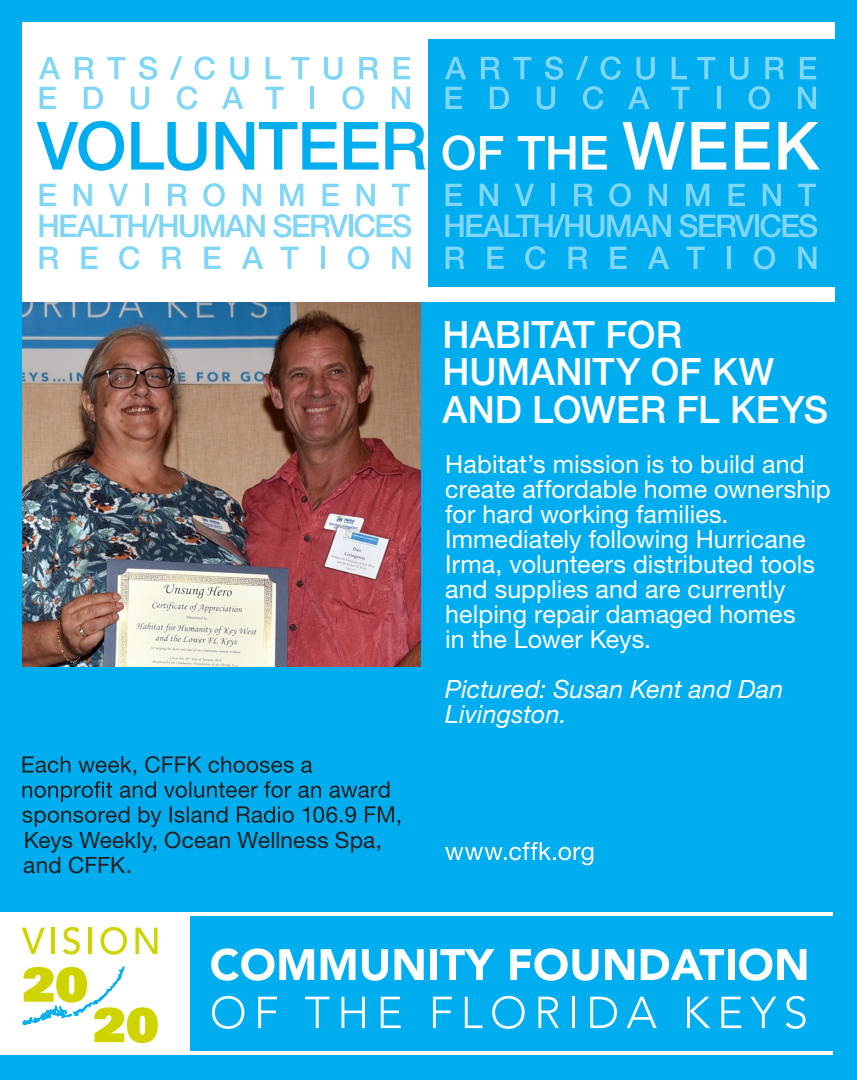
<style>
.page{position:relative;width:857px;height:1080px;background:#00aeef}
.page>*{position:absolute;margin:0;border:0;box-sizing:border-box;transform-origin:0 0}
.t1{font:500 37.5px/37.5px "Helvetica Neue";color:#fff}
.t2{font:25px/25px "Helvetica Neue";letter-spacing:.005em;color:#fff}
.t3{font:italic 25px/25px "Helvetica Neue";letter-spacing:.01em;color:#fff}
.t4{font:22.5px/25px "Helvetica Neue";letter-spacing:.01em;color:#231f20}
</style>
<div class="page">
<svg style="left:22px;top:756px;width:378px;height:71px"></svg>
<div style="left:0;top:911px;width:832px;height:147px;background:#fff"></div>
<svg style="left:23px;top:967px;width:135px;height:76px"></svg>
<svg style="left:22px;top:928px;width:23px;height:26px"></svg>
<hr style="left:51px;top:928px;width:4px;height:26px;background:#cfd400">
<svg style="left:63px;top:927px;width:17px;height:28px"></svg>
<hr style="left:88px;top:928px;width:4px;height:26px;background:#cfd400">
<svg style="left:100px;top:927px;width:27px;height:28px"></svg>
<svg style="left:135px;top:928px;width:22px;height:26px"></svg>
<div style="left:191px;top:916px;width:641px;height:135px;background:#00aeef"></div>
<svg style="left:211px;top:948px;width:103px;height:33px"></svg>
<svg style="left:321px;top:949px;width:34px;height:31px"></svg>
<svg style="left:362px;top:949px;width:26px;height:32px"></svg>
<svg style="left:394px;top:949px;width:30px;height:31px"></svg>
<div style="left:430px;top:949px;width:7px;height:31px;background:#fff"></div>
<svg style="left:440px;top:949px;width:54px;height:31px"></svg>
<svg style="left:510px;top:948px;width:88px;height:33px"></svg>
<svg style="left:605px;top:949px;width:29px;height:31px"></svg>
<svg style="left:641px;top:949px;width:83px;height:31px"></svg>
<div style="left:727px;top:949px;width:7px;height:31px;background:#fff"></div>
<svg style="left:739px;top:948px;width:67px;height:33px"></svg>
<svg style="left:212px;top:996px;width:32px;height:33px"></svg>
<svg style="left:258px;top:997px;width:19px;height:31px"></svg>
<svg style="left:305px;top:997px;width:24px;height:31px"></svg>
<svg style="left:341px;top:997px;width:24px;height:31px"></svg>
<svg style="left:381px;top:997px;width:20px;height:31px"></svg>
<svg style="left:433px;top:997px;width:19px;height:31px"></svg>
<svg style="left:465px;top:997px;width:17px;height:31px"></svg>
<svg style="left:492px;top:996px;width:33px;height:33px"></svg>
<svg style="left:538px;top:997px;width:21px;height:31px"></svg>
<hr style="left:572px;top:997px;width:3px;height:31px;background:#fff">
<svg style="left:590px;top:997px;width:27px;height:31px"></svg>
<svg style="left:627px;top:997px;width:29px;height:31px"></svg>
<svg style="left:687px;top:997px;width:23px;height:31px"></svg>
<svg style="left:721px;top:997px;width:20px;height:31px"></svg>
<svg style="left:750px;top:997px;width:26px;height:31px"></svg>
<svg style="left:785px;top:996px;width:20px;height:33px"></svg>
<hr style="left:0;top:911px;width:832px;height:2px;background:#00aeef">
<hr style="left:0;top:1055px;width:832px;height:3px;background:#00aeef">
<svg style="left:445px;top:842px;width:148px;height:23px"></svg>
<img style="left:22px;top:302px;width:399px;height:364px">
<div style="left:22px;top:22px;width:812px;height:280px;background:#fff"></div>
<div style="left:428px;top:40px;width:406px;height:247px;background:#00aeef"></div>
<svg style="left:40px;top:247px;width:18px;height:22px"></svg>
<svg style="left:81px;top:247px;width:17px;height:22px"></svg>
<svg style="left:119px;top:246px;width:20px;height:24px"></svg>
<svg style="left:162px;top:247px;width:19px;height:22px"></svg>
<svg style="left:204px;top:247px;width:17px;height:22px"></svg>
<svg style="left:242px;top:247px;width:21px;height:22px"></svg>
<svg style="left:280px;top:247px;width:18px;height:22px"></svg>
<hr style="left:321px;top:247px;width:3px;height:22px;background:#00aeef">
<svg style="left:348px;top:246px;width:21px;height:24px"></svg>
<svg style="left:392px;top:247px;width:18px;height:22px"></svg>
<svg style="left:445px;top:247px;width:19px;height:22px"></svg>
<svg style="left:487px;top:247px;width:17px;height:22px"></svg>
<svg style="left:525px;top:246px;width:20px;height:24px"></svg>
<svg style="left:568px;top:247px;width:19px;height:22px"></svg>
<svg style="left:610px;top:247px;width:17px;height:22px"></svg>
<svg style="left:648px;top:247px;width:21px;height:22px"></svg>
<svg style="left:686px;top:247px;width:18px;height:22px"></svg>
<svg style="left:727px;top:247px;width:3px;height:22px"></svg>
<svg style="left:754px;top:246px;width:21px;height:24px"></svg>
<svg style="left:798px;top:247px;width:18px;height:22px"></svg>
<svg style="left:39px;top:214px;width:226px;height:24px"></svg>
<svg style="left:273px;top:214px;width:75px;height:24px"></svg>
<hr style="left:349px;top:215px;width:4px;height:22px;background:#80d6f7">
<svg style="left:354px;top:214px;width:57px;height:24px"></svg>
<svg style="left:445px;top:214px;width:226px;height:24px"></svg>
<svg style="left:679px;top:214px;width:75px;height:24px"></svg>
<hr style="left:755px;top:215px;width:4px;height:22px;background:#7fd6f6">
<svg style="left:760px;top:214px;width:57px;height:24px"></svg>
<svg style="left:40px;top:184px;width:16px;height:22px"></svg>
<svg style="left:74px;top:184px;width:18px;height:22px"></svg>
<svg style="left:109px;top:184px;width:19px;height:22px"></svg>
<hr style="left:145px;top:184px;width:4px;height:22px;background:#80d6f7">
<svg style="left:168px;top:184px;width:19px;height:22px"></svg>
<svg style="left:203px;top:183px;width:22px;height:24px"></svg>
<svg style="left:243px;top:184px;width:18px;height:22px"></svg>
<svg style="left:280px;top:184px;width:23px;height:22px"></svg>
<svg style="left:322px;top:184px;width:17px;height:22px"></svg>
<svg style="left:357px;top:184px;width:18px;height:22px"></svg>
<svg style="left:392px;top:184px;width:18px;height:22px"></svg>
<svg style="left:445px;top:184px;width:17px;height:22px"></svg>
<svg style="left:480px;top:184px;width:18px;height:22px"></svg>
<svg style="left:515px;top:184px;width:19px;height:22px"></svg>
<hr style="left:551px;top:184px;width:4px;height:22px;background:#7fd6f6">
<svg style="left:574px;top:184px;width:19px;height:22px"></svg>
<svg style="left:609px;top:183px;width:22px;height:24px"></svg>
<svg style="left:649px;top:184px;width:18px;height:22px"></svg>
<svg style="left:686px;top:184px;width:23px;height:22px"></svg>
<svg style="left:728px;top:184px;width:17px;height:22px"></svg>
<svg style="left:763px;top:184px;width:18px;height:22px"></svg>
<svg style="left:798px;top:184px;width:18px;height:22px"></svg>
<svg style="left:40px;top:87px;width:16px;height:22px"></svg>
<svg style="left:84px;top:87px;width:19px;height:22px"></svg>
<svg style="left:131px;top:87px;width:18px;height:23px"></svg>
<svg style="left:177px;top:86px;width:20px;height:24px"></svg>
<svg style="left:222px;top:87px;width:21px;height:22px"></svg>
<svg style="left:265px;top:87px;width:19px;height:22px"></svg>
<hr style="left:310px;top:87px;width:4px;height:22px;background:#80d6f7">
<svg style="left:342px;top:86px;width:22px;height:24px"></svg>
<svg style="left:392px;top:87px;width:18px;height:22px"></svg>
<svg style="left:445px;top:87px;width:17px;height:22px"></svg>
<svg style="left:490px;top:87px;width:19px;height:22px"></svg>
<svg style="left:537px;top:87px;width:18px;height:23px"></svg>
<svg style="left:583px;top:86px;width:20px;height:24px"></svg>
<svg style="left:628px;top:87px;width:21px;height:22px"></svg>
<svg style="left:671px;top:87px;width:18px;height:22px"></svg>
<svg style="left:717px;top:87px;width:3px;height:22px"></svg>
<svg style="left:748px;top:86px;width:22px;height:24px"></svg>
<svg style="left:798px;top:87px;width:18px;height:22px"></svg>
<svg style="left:37px;top:121px;width:87px;height:50px"></svg>
<svg style="left:131px;top:122px;width:75px;height:49px"></svg>
<svg style="left:216px;top:122px;width:121px;height:48px"></svg>
<svg style="left:344px;top:122px;width:34px;height:48px"></svg>
<svg style="left:385px;top:122px;width:41px;height:48px"></svg>
<svg style="left:442px;top:135px;width:61px;height:35px"></svg>
<svg style="left:518px;top:136px;width:57px;height:34px"></svg>
<svg style="left:582px;top:136px;width:25px;height:34px"></svg>
<svg style="left:622px;top:122px;width:63px;height:48px"></svg>
<svg style="left:691px;top:122px;width:35px;height:48px"></svg>
<svg style="left:735px;top:122px;width:35px;height:48px"></svg>
<svg style="left:778px;top:122px;width:41px;height:48px"></svg>
<svg style="left:39px;top:57px;width:21px;height:22px"></svg>
<svg style="left:75px;top:57px;width:19px;height:22px"></svg>
<svg style="left:107px;top:57px;width:18px;height:22px"></svg>
<svg style="left:139px;top:56px;width:18px;height:24px"></svg>
<svg style="left:170px;top:56px;width:12px;height:24px"></svg>
<svg style="left:194px;top:56px;width:21px;height:24px"></svg>
<svg style="left:230px;top:57px;width:19px;height:23px"></svg>
<svg style="left:266px;top:57px;width:15px;height:22px"></svg>
<svg style="left:291px;top:57px;width:18px;height:22px"></svg>
<svg style="left:324px;top:57px;width:18px;height:23px"></svg>
<svg style="left:359px;top:57px;width:19px;height:22px"></svg>
<svg style="left:394px;top:57px;width:16px;height:22px"></svg>
<svg style="left:445px;top:57px;width:21px;height:22px"></svg>
<svg style="left:481px;top:57px;width:19px;height:22px"></svg>
<svg style="left:513px;top:57px;width:18px;height:22px"></svg>
<svg style="left:545px;top:56px;width:18px;height:24px"></svg>
<svg style="left:576px;top:56px;width:12px;height:24px"></svg>
<svg style="left:600px;top:56px;width:21px;height:24px"></svg>
<svg style="left:636px;top:57px;width:19px;height:23px"></svg>
<svg style="left:672px;top:57px;width:15px;height:22px"></svg>
<svg style="left:697px;top:57px;width:18px;height:22px"></svg>
<svg style="left:730px;top:57px;width:18px;height:23px"></svg>
<svg style="left:765px;top:57px;width:19px;height:22px"></svg>
<svg style="left:800px;top:57px;width:16px;height:22px"></svg>
<p class="t4" style="left:23px;top:827px;width:360px">Keys Weekly, Ocean Wellness Spa, and CFFK.</p>
<p class="t1" style="left:442px;top:312px;width:387px">HABITAT FOR<br>HUMANITY OF KW<br>AND LOWER FL KEYS</p>
<p class="t2" style="left:445px;top:451px;width:387px">Habitat’s mission is to build and create affordable home ownership for hard working families.<br>Immediately following Hurricane<br>Irma, volunteers distributed tools and supplies and are currently helping repair damaged homes</p>
<p class="t2" style="left:445px;top:626px;width:207px">in the Lower Keys.</p>
<p class="t3" style="left:445px;top:678px;width:340px">Pictured: Susan Kent and Dan<br>Livingston.</p>
</div>
